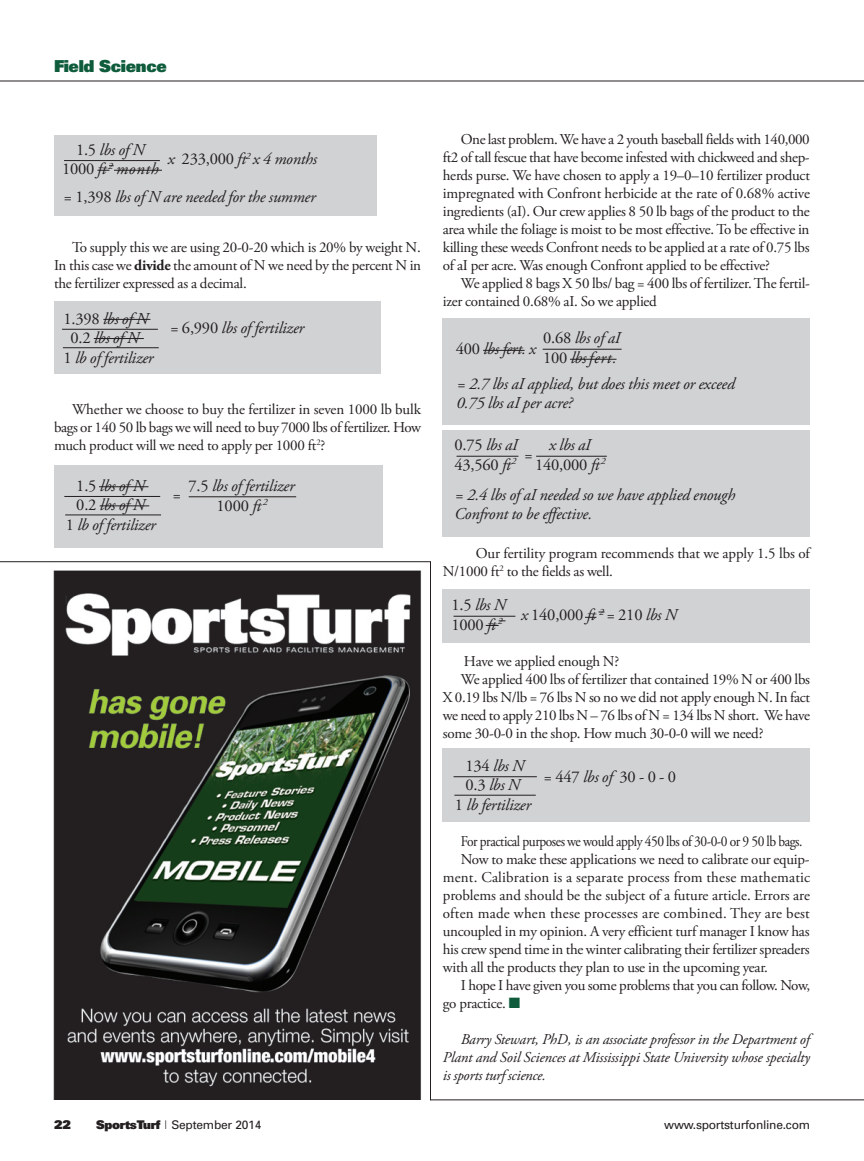
<style>
.page{position:relative;width:864px;height:1161px;background:#fff}
.page>*{position:absolute;margin:0;border:0;box-sizing:border-box;transform-origin:0 0}
.t1{font:italic 16.5px/19.5px "Adobe Garamond Pro";letter-spacing:-.015em;color:#231f20;text-align:center}
.t2{font:16.5px/19.5px "Adobe Garamond Pro";letter-spacing:-.015em;color:#231f20}
.t3{font:900 16.5px "Univers";letter-spacing:-.02em;color:#0f5c3c}
.t4{font:15px/18px "Adobe Garamond Pro";letter-spacing:-.02em;color:#231f20;text-align:justify}
.t5{font:italic 15px/18px "Adobe Garamond Pro";letter-spacing:-.01em;color:#231f20;text-align:justify}
.t6{font:15px "Adobe Garamond Pro";letter-spacing:-.02em;color:#231f20;scale:.9 1}
.t7{font:15px "Adobe Garamond Pro";color:#231f20}
.t8{font:15px "Adobe Garamond Pro";letter-spacing:.01em;color:#231f20}
.t9{font:15px "Adobe Garamond Pro";letter-spacing:.015em;color:#231f20}
.t10{font:12px "Univers";letter-spacing:-.02em;color:#231f20}
.t11{font:900 12px "Univers";color:#231f20}
.s1{font-style:normal}
.s2{font-weight:700}
.s3{font-style:italic}
.s4{color:#0f5c3c}
.s5{font-weight:900}
.s6{font-weight:300;font-stretch:condensed}
</style>
<div class="page">
<div style="left:442px;top:748px;width:368px;height:74px;background:#d1d2d4"></div>
<div style="left:442px;top:590px;width:368px;height:54px;background:#d1d2d4"></div>
<div style="left:442px;top:430px;width:368px;height:107px;background:#d1d2d4"></div>
<div style="left:442px;top:318px;width:368px;height:106px;background:#d1d2d4"></div>
<div style="left:54px;top:465px;width:328px;height:83px;background:#d1d2d4"></div>
<div style="left:54px;top:302px;width:326px;height:72px;background:#d1d2d4"></div>
<hr style="left:0;top:81px;width:864px;height:1px;background:#231f20">
<hr style="left:430px;top:1100px;width:434px;height:1px;background:#231f20">
<hr style="left:454px;top:776px;width:83px;height:1px;background:#231f20">
<hr style="left:454px;top:795px;width:82px;height:1px;background:#231f20">
<hr style="left:62px;top:329px;width:96px;height:1px;background:#231f20">
<hr style="left:63px;top:347px;width:96px;height:1px;background:#231f20">
<hr style="left:103px;top:319px;width:47px;height:1px;background:#231f20">
<hr style="left:94px;top:338px;width:50px;height:1px;background:#231f20">
<div style="left:54px;top:135px;width:323px;height:81px;background:#d1d2d4"></div>
<hr style="left:64px;top:160px;width:96px;height:1px;background:#231f20">
<hr style="left:64px;top:496px;width:96px;height:1px;background:#231f20">
<hr style="left:65px;top:515px;width:96px;height:1px;background:#231f20">
<hr style="left:189px;top:496px;width:107px;height:1px;background:#231f20">
<svg style="left:0;top:561px;width:431px;height:540px"></svg>
<hr style="left:543px;top:349px;width:79px;height:1px;background:#231f20">
<hr style="left:483px;top:350px;width:42px;height:1px;background:#231f20">
<hr style="left:457px;top:456px;width:61px;height:1px;background:#231f20">
<hr style="left:536px;top:456px;width:71px;height:1px;background:#231f20">
<hr style="left:454px;top:616px;width:61px;height:1px;background:#231f20">
<svg style="left:486px;top:620px;width:20px;height:6px"></svg>
<svg style="left:585px;top:612px;width:19px;height:6px"></svg>
<hr style="left:570px;top:359px;width:46px;height:1px;background:#231f20">
<hr style="left:99px;top:486px;width:49px;height:1px;background:#231f20">
<hr style="left:100px;top:506px;width:49px;height:1px;background:#231f20">
<svg style="left:98px;top:165px;width:16px;height:6px"></svg>
<hr style="left:114px;top:170px;width:48px;height:1px;background:#231f20">
<img style="left:46px;top:567px;width:376px;height:533px">
<p class="t3" style="left:54px;top:55px;width:114px">Field Science</p>
<p class="t1" style="left:76px;top:140px;width:70px"><span class="s1">1.5</span> lbs of N</p>
<p class="t1" style="left:62px;top:150px;width:257px"><span class="s1">1000</span> ft <sub>2</sub> month x <span class="s1">233,000</span> ft<sup>2</sup> x 4 months</p>
<p class="t1" style="left:63px;top:187px;width:254px">= <span class="s1">1,398</span> lbs of N are needed for the summer</p>
<p class="t4" style="left:54px;top:239px;width:369px;text-indent:18px">To supply this we are using 20-0-20 which is 20% by weight N.<br>In this case we <span class="s2">divide</span> the amount of N we need by the percent N in the fertilizer expressed as a decimal.</p>
<p class="t1" style="left:63px;top:309px;width:92px"><span class="s1">1.398</span> lbs of N<br><span class="s1">0.2</span> lbs of N<br><span class="s1">1</span> lb of fertilizer</p>
<p class="t1" style="left:169px;top:318px;width:136px">= <span class="s1">6,990</span> lbs of fertilizer</p>
<p class="t4" style="left:54px;top:401px;width:369px;text-indent:18px">Whether we choose to buy the fertilizer in seven 1000 lb bulk bags or 140 50 lb bags we will need to buy 7000 lbs of fertilizer. How much product will we need to apply per 1000 ft<sup>2</sup>?</p>
<p class="t1" style="left:66px;top:476px;width:92px"><span class="s1">1.5</span> lbs of N<br><span class="s1">0.2</span> lbs of N<br><span class="s1">1</span> lb of fertilizer</p>
<p class="t1" style="left:172px;top:485px;width:11px">=</p>
<p class="t1" style="left:189px;top:477px;width:108px"><span class="s1">7.5</span> lbs of fertilizer<br><span class="s1">1000</span> ft <sup>2</sup></p>
<p class="t4" style="left:443px;top:131px;width:369px;text-indent:18px">One last problem. We have a 2 youth baseball fields with 140,000 ft2 of tall fescue that have become infested with chickweed and shep&shy;herds purse. We have chosen to apply a 19–0–10 fertilizer product impregnated with Confront herbicide at the rate of 0.68% active ingredients (aI). Our crew applies 8 50 lb bags of the product to the area while the foliage is moist to be most effective. To be effective in killing these weeds Confront needs to be applied at a rate of 0.75 lbs of aI per acre. Was enough Confront applied to be effective?</p>
<p class="t4" style="left:443px;top:275px;width:369px;text-indent:18px">We applied 8 bags X 50 lbs/ bag = 400 lbs of fertilizer. The fertil&shy;izer contained 0.68% aI. So we applied</p>
<p class="t1" style="left:543px;top:329px;width:79px;text-align:left"><span class="s1">0.68</span> lbs of aI<br><span class="s1">100</span> lbsfert.</p>
<p class="t1" style="left:456px;top:374px;width:280px;text-align:left">= 2.7 lbs aI applied, but does this meet or exceed<br>0.75 lbs aI per acre?</p>
<p class="t1" style="left:456px;top:339px;width:82px"><span class="s1">400</span> lbs fert. x</p>
<p class="t2" style="left:454px;top:436px;width:153px;text-indent:95px"><span class="s3">x lbs aI<br></span>43,560 <span class="s3">ft</span><sup>2</sup> 140,000 <span class="s3">ft</span> <sup>2</sup></p>
<p class="t1" style="left:454px;top:436px;width:65px"><span class="s1">0.75</span> lbs aI</p>
<p class="t1" style="left:524px;top:445px;width:11px">=</p>
<p class="t1" style="left:454px;top:485px;width:282px;text-align:left">= 2.4 lbs of aI needed so we have applied enough<br>Confront to be effective.</p>
<p class="t4" style="left:443px;top:545px;width:369px;text-indent:33px">Our fertility program recommends that we apply 1.5 lbs of<br>N/1000 ft<sup>2</sup> to the fields as well.</p>
<p class="t1" style="left:451px;top:596px;width:56px"><span class="s1">1.5</span> lbs N</p>
<p class="t2" style="left:451px;top:606px;width:227px">1000 <span class="s3">ft</span> <sub>2</sub> <span class="s3">x</span> 140,000 <span class="s3">ft</span> <sup>2</sup> <span class="s3">=</span> 210 <span class="s3">lbs N</span></p>
<p class="t4" style="left:464px;top:653px;width:157px">Have we applied enough N?</p>
<p class="t4" style="left:461px;top:671px;width:351px">We applied 400 lbs of fertilizer that contained 19% N or 400 lbs</p>
<p class="t4" style="left:443px;top:689px;width:369px">X 0.19 lbs N/lb = 76 lbs N so no we did not apply enough N. In fact</p>
<p class="t4" style="left:443px;top:707px;width:369px">we need to apply 210 lbs N – 76 lbs of N = 134 lbs N short. We have</p>
<p class="t4" style="left:443px;top:725px;width:322px">some 30-0-0 in the shop. How much 30-0-0 will we need?</p>
<p class="t1" style="left:455px;top:756px;width:78px"><span class="s1">134</span> lbs N<br><span class="s1">0.3</span> lbs N<br><span class="s1">1</span> lb fertilizer</p>
<p class="t2" style="left:543px;top:768px;width:135px"><span class="s3">=</span> 447 <span class="s3">lbs of</span> 30 - 0 - 0</p>
<p class="t6" style="left:461px;top:832px;width:381px">For practical purposes we would apply 450 lbs of 30-0-0 or 9 50 lb bags.</p>
<p class="t4" style="left:461px;top:851px;width:350px">Now to make these applications we need to calibrate our equip-</p>
<p class="t8" style="left:443px;top:868px;width:369px">ment. Calibration is a separate process from these mathematic</p>
<p class="t7" style="left:443px;top:886px;width:369px">problems and should be the subject of a future article. Errors are</p>
<p class="t9" style="left:443px;top:904px;width:369px">often made when these processes are combined. They are best</p>
<p class="t4" style="left:443px;top:923px;width:368px">uncoupled in my opinion. A very efficient turf manager I know has</p>
<p class="t4" style="left:443px;top:941px;width:368px">his crew spend time in the winter calibrating their fertilizer spreaders</p>
<p class="t4" style="left:443px;top:959px;width:327px">with all the products they plan to use in the upcoming year.</p>
<p class="t4" style="left:461px;top:977px;width:351px">I hope I have given you some problems that you can follow. Now,</p>
<p class="t4" style="left:443px;top:995px;width:79px">go practice. <span class="s4">■</span></p>
<p class="t5" style="left:443px;top:1031px;width:369px;text-indent:18px">Barry Stewart, PhD, is an associate professor in the Department of Plant and Soil Sciences at Mississippi State University whose specialty is sports turf science.</p>
<p class="t11" style="left:54px;top:1117px;width:18px">22</p>
<p class="t10" style="left:96px;top:1117px;width:167px"><span class="s5">SportsTurf</span> <span class="s6">|</span> September 2014</p>
<p class="t10" style="left:664px;top:1117px;width:147px">www.sportsturfonline.com</p>
</div>
